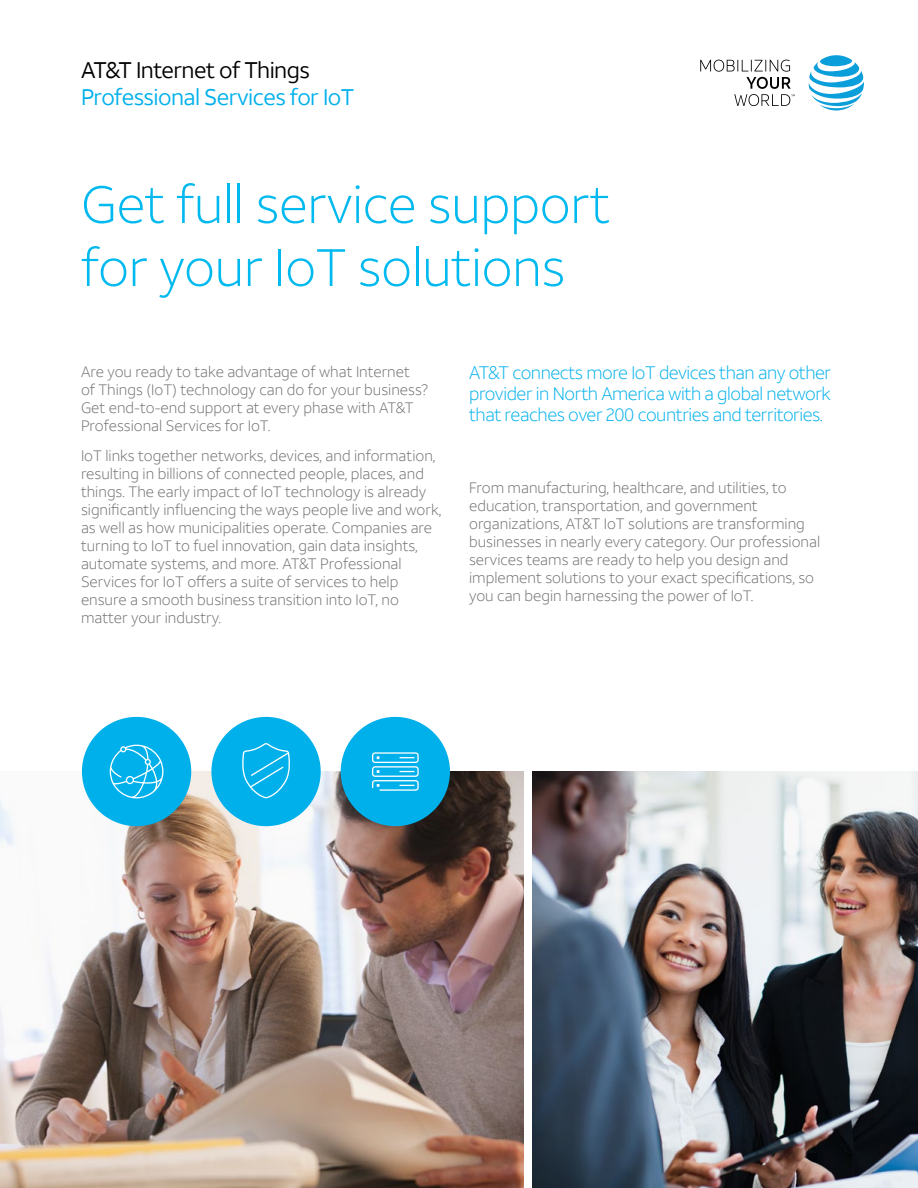
<style>
.page{position:relative;width:918px;height:1188px;background:#fff}
.page>*{position:absolute;margin:0;border:0;box-sizing:border-box;transform-origin:0 0}
.t1{font:300 52.5px/63px "ATT Aleck Sans";letter-spacing:-.01em;color:#00b9ee}
.t2{font:22.5px "ATT Aleck Sans";letter-spacing:-.025em;color:#00b0eb}
.t3{font:22.5px "ATT Aleck Sans";letter-spacing:-.025em;color:#000}
.t4{font:300 18px/21px "ATT Aleck Sans";letter-spacing:-.025em;color:#00b0eb;text-align:justify}
.t5{font:300 15px/18px "ATT Aleck Sans";color:#6d6e71}
</style>
<div class="page">
<svg style="left:809px;top:55px;width:55px;height:55px"></svg>
<svg style="left:700px;top:60px;width:95px;height:46px"></svg>
<img style="left:0;top:771px;width:524px;height:417px">
<img style="left:532px;top:771px;width:386px;height:417px">
<div style="left:211px;top:717px;width:110px;height:109px;background:#00b0eb;border-radius:50%"></div>
<div style="left:341px;top:717px;width:109px;height:109px;background:#00b0eb;border-radius:50%"></div>
<div style="left:82px;top:717px;width:109px;height:109px;background:#00b0eb;border-radius:50%"></div>
<svg style="left:110px;top:745px;width:53px;height:53px"></svg>
<svg style="left:242px;top:743px;width:48px;height:55px"></svg>
<svg style="left:372px;top:752px;width:47px;height:39px"></svg>
<h2 class="t3" style="left:81px;top:56px;width:230px">AT&amp;T Internet of Things</h2>
<h2 class="t2" style="left:81px;top:84px;width:275px">Professional Services for IoT</h2>
<h1 class="t1" style="left:81px;top:173px;width:531px">Get full service support for your IoT solutions</h1>
<p class="t5" style="left:81px;top:362px;width:349px">Are you ready to take advantage of what Internet<br>of Things (IoT) technology can do for your business?<br>Get end-to-end support at every phase with AT&amp;T Professional Services for IoT.</p>
<p class="t5" style="left:81px;top:446px;width:362px">IoT links together networks, devices, and information, resulting in billions of connected people, places, and things. The early impact of IoT technology is already significantly influencing the ways people live and work, as well as how municipalities operate. Companies are turning to IoT to fuel innovation, gain data insights, automate systems, and more. AT&amp;T Professional Services for IoT offers a suite of services to help ensure a smooth business transition into IoT, no matter your industry.</p>
<p class="t4" style="left:469px;top:362px;width:364px">AT&amp;T connects more IoT devices than any other provider in North America with a global network that reaches over 200 countries and territories.</p>
<p class="t5" style="left:469px;top:478px;width:353px">From manufacturing, healthcare, and utilities, to education, transportation, and government organizations, AT&amp;T IoT solutions are transforming businesses in nearly every category. Our professional services teams are ready to help you design and implement solutions to your exact specifications, so you can begin harnessing the power of IoT.</p>
</div>
